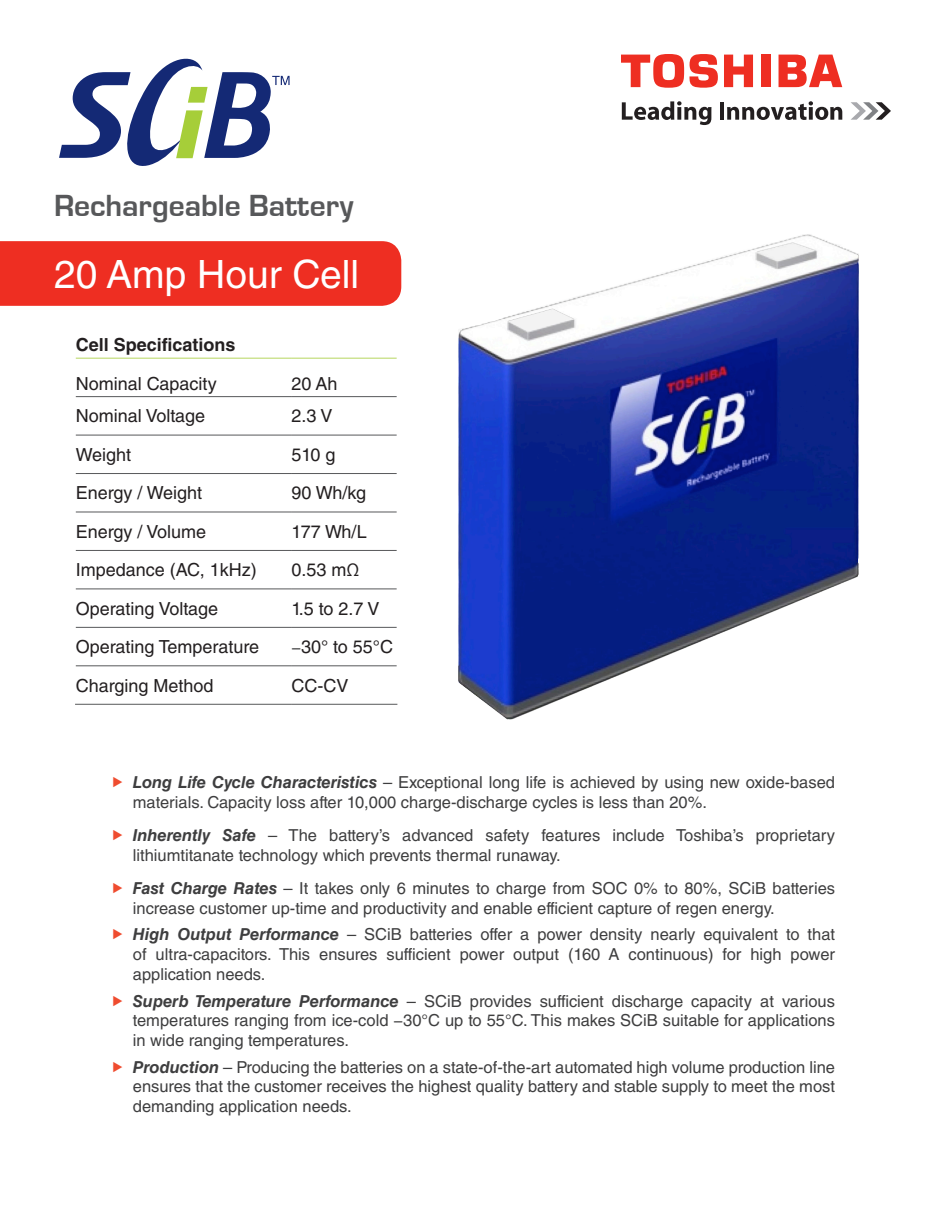
<style>
.page{position:relative;width:945px;height:1215px;background:#fff}
.page>*{position:absolute;margin:0;border:0;box-sizing:border-box;transform-origin:0 0}
.t1{font:39px "Helvetica LT Std";color:#fff}
.t2{font:700 31.5px "Eurostile";color:#57585a}
.t3{font:18px "Helvetica LT Std";color:#231f20}
.t4{font:700 18px "Helvetica LT Std";color:#231f20}
.t5{font:16.5px/19.8px "Helvetica LT Std";color:#3e3e3f}
.s1{font-size:16.5px;color:#3e3e3f}
.s2{font-weight:700;font-style:italic}
</style>
<div class="page">
<div style="left:0;top:241px;width:401px;height:65px;background:#ee2e22"></div>
<svg style="left:851px;top:102px;width:40px;height:18px"></svg>
<svg style="left:622px;top:101px;width:90px;height:24px"></svg>
<hr style="left:720px;top:102px;width:4px;height:18px;background:#231f20">
<svg style="left:727px;top:101px;width:115px;height:19px"></svg>
<div style="left:761px;top:55px;width:9px;height:32px;background:#ee2e22"></div>
<svg style="left:724px;top:55px;width:29px;height:32px"></svg>
<svg style="left:779px;top:55px;width:63px;height:32px"></svg>
<svg style="left:621px;top:54px;width:97px;height:34px"></svg>
<img style="left:458px;top:234px;width:401px;height:486px">
<svg style="left:59px;top:58px;width:231px;height:108px"></svg>
<hr style="left:76px;top:396px;width:215px;height:1px;background:#57585a">
<hr style="left:291px;top:396px;width:106px;height:1px;background:#57585a">
<hr style="left:76px;top:435px;width:215px;height:1px;background:#57585a">
<hr style="left:291px;top:435px;width:106px;height:1px;background:#57585a">
<hr style="left:76px;top:473px;width:215px;height:1px;background:#57585a">
<hr style="left:291px;top:473px;width:106px;height:1px;background:#57585a">
<hr style="left:76px;top:512px;width:215px;height:1px;background:#57585a">
<hr style="left:291px;top:512px;width:106px;height:1px;background:#57585a">
<hr style="left:76px;top:550px;width:215px;height:1px;background:#57585a">
<hr style="left:291px;top:550px;width:106px;height:1px;background:#57585a">
<hr style="left:76px;top:589px;width:215px;height:1px;background:#57585a">
<hr style="left:291px;top:589px;width:106px;height:1px;background:#57585a">
<hr style="left:76px;top:627px;width:215px;height:1px;background:#57585a">
<hr style="left:291px;top:627px;width:106px;height:1px;background:#57585a">
<hr style="left:76px;top:665px;width:215px;height:1px;background:#57585a">
<hr style="left:291px;top:665px;width:106px;height:1px;background:#57585a">
<hr style="left:75px;top:704px;width:216px;height:1px;background:#57585a">
<hr style="left:291px;top:704px;width:106px;height:1px;background:#57585a">
<hr style="left:76px;top:358px;width:215px;height:1px;background:#b6d65f">
<hr style="left:291px;top:358px;width:106px;height:1px;background:#b6d65f">
<p class="t2" style="left:54px;top:188px;width:301px">Rechargeable Battery</p>
<p class="t1" style="left:54px;top:251px;width:307px">20 Amp Hour Cell</p>
<p class="t4" style="left:76px;top:334px;width:161px">Cell Specifications</p>
<p class="t3" style="left:76px;top:373px;width:142px">Nominal Capacity</p>
<p class="t3" style="left:291px;top:373px;width:48px">20 Ah</p>
<p class="t3" style="left:76px;top:406px;width:131px">Nominal Voltage</p>
<p class="t3" style="left:291px;top:406px;width:43px">2.3 V</p>
<p class="t3" style="left:76px;top:444px;width:57px">Weight</p>
<p class="t3" style="left:291px;top:444px;width:46px">510 g</p>
<p class="t3" style="left:76px;top:482px;width:128px">Energy / Weight</p>
<p class="t3" style="left:291px;top:482px;width:76px">90 Wh/kg</p>
<p class="t3" style="left:76px;top:521px;width:132px">Energy / Volume</p>
<p class="t3" style="left:291px;top:521px;width:77px">177 Wh/L</p>
<p class="t3" style="left:76px;top:559px;width:182px">Impedance (AC, 1kHz)</p>
<p class="t3" style="left:291px;top:559px;width:69px">0.53 mΩ</p>
<p class="t3" style="left:76px;top:598px;width:144px">Operating Voltage</p>
<p class="t3" style="left:291px;top:598px;width:90px">1.5 to 2.7 V</p>
<p class="t3" style="left:76px;top:636px;width:185px">Operating Temperature</p>
<p class="t3" style="left:291px;top:636px;width:103px"><span class="s1">−</span>30° to 55°C</p>
<p class="t3" style="left:76px;top:675px;width:139px">Charging Method</p>
<p class="t3" style="left:291px;top:675px;width:58px">CC-CV</p>
<p class="t5" style="left:133px;top:772px;width:704px"><span class="s2">Long Life Cycle Characteristics</span> – Exceptional long life is achieved by using new oxide-based materials. Capacity loss after 10,000 charge-discharge cycles is less than 20%.</p>
<p class="t5" style="left:133px;top:825px;width:704px"><span class="s2">Inherently Safe</span> – The battery’s advanced safety features include Toshiba’s proprietary lithiumtitanate technology which prevents thermal runaway.</p>
<p class="t5" style="left:133px;top:878px;width:704px"><span class="s2">Fast Charge Rates</span> – It takes only 6 minutes to charge from SOC 0% to 80%, SCiB batteries increase customer up-time and productivity and enable efficient capture of regen energy.</p>
<p class="t5" style="left:133px;top:925px;width:704px;text-align:justify"><span class="s2">High Output Performance</span> – SCiB batteries offer a power density nearly equivalent to that of ultra-capacitors. This ensures sufficient power output (160 A continuous) for high power application needs.</p>
<p class="t5" style="left:133px;top:991px;width:704px;text-align:justify"><span class="s2">Superb Temperature Performance</span> – SCiB provides sufficient discharge capacity at various temperatures ranging from ice-cold −30°C up to 55°C. This makes SCiB suitable for applications in wide ranging temperatures.</p>
<p class="t5" style="left:133px;top:1057px;width:704px;text-align:justify"><span class="s2">Production</span> – Producing the batteries on a state-of-the-art automated high volume production line ensures that the customer receives the highest quality battery and stable supply to meet the most demanding application needs.</p>
</div>
